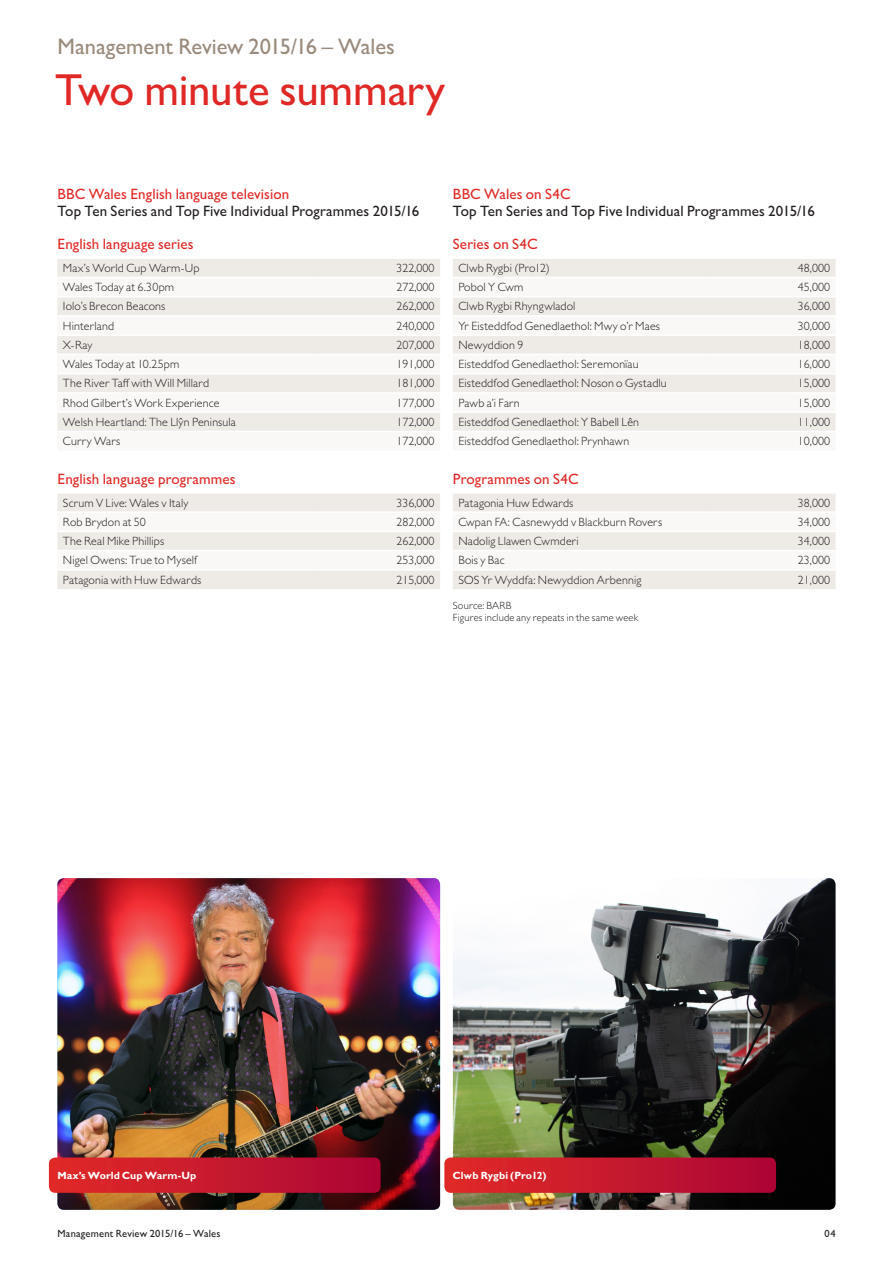
<style>
.page{position:relative;width:893px;height:1263px;background:#fff}
.page>*{position:absolute;margin:0;border:0;box-sizing:border-box;transform-origin:0 0}
.H02_B_Heading{font:500 45px "Gill Sans MT Pro";letter-spacing:-.01em;color:#e02926}
.t1{font:500 22.5px "Gill Sans MT Pro";color:#998b7d}
.F09_SUBHEAD_1{font:500 15px "Gill Sans MT Pro";letter-spacing:.01em;color:#e02926}
.F03_BODY_TEXT_half_l{font:500 15px "Gill Sans MT Pro";letter-spacing:.01em;color:#231f20}
.T01_Table_Text{font:300 12px "Gill Sans MT Pro";letter-spacing:.015em;color:#231f20}
.T04_Tab_Figs_REM{font:300 12px "Gill Sans MT Pro";color:#231f20}
.T51_E_Notes_Text_Lig{font:300 10.5px "Gill Sans MT Pro";letter-spacing:.015em;color:#231f20}
.F20_Captions{font:700 10.5px "Gill Sans MT Pro";letter-spacing:.01em;color:#fff}
.t2{font:500 10.5px "Gill Sans MT Pro";letter-spacing:.02em;color:#231f20}
</style>
<div class="page">
<div style="left:57px;top:259px;width:383px;height:18px;background:#eeebe7"></div>
<svg style="left:57px;top:297px;width:383px;height:134px;fill:#eeebe7"></svg>
<hr style="left:57px;top:315px;width:256px;height:2px;background:#fff">
<hr style="left:313px;top:315px;width:127px;height:2px;background:#fff">
<hr style="left:57px;top:334px;width:256px;height:2px;background:#fff">
<hr style="left:313px;top:334px;width:127px;height:2px;background:#fff">
<hr style="left:57px;top:354px;width:256px;height:1px;background:#fff">
<hr style="left:313px;top:354px;width:127px;height:1px;background:#fff">
<hr style="left:57px;top:373px;width:256px;height:1px;background:#fff">
<hr style="left:313px;top:373px;width:127px;height:1px;background:#fff">
<hr style="left:57px;top:392px;width:256px;height:2px;background:#fff">
<hr style="left:313px;top:392px;width:127px;height:2px;background:#fff">
<hr style="left:57px;top:411px;width:256px;height:2px;background:#fff">
<hr style="left:313px;top:411px;width:127px;height:2px;background:#fff">
<svg style="left:57px;top:494px;width:383px;height:95px"></svg>
<hr style="left:57px;top:511px;width:256px;height:2px;background:#fff">
<hr style="left:313px;top:511px;width:127px;height:2px;background:#fff">
<hr style="left:57px;top:531px;width:256px;height:1px;background:#fff">
<hr style="left:313px;top:531px;width:127px;height:1px;background:#fff">
<hr style="left:57px;top:550px;width:256px;height:1px;background:#fff">
<hr style="left:313px;top:550px;width:127px;height:1px;background:#fff">
<hr style="left:57px;top:569px;width:256px;height:2px;background:#fff">
<hr style="left:313px;top:569px;width:127px;height:2px;background:#fff">
<div style="left:453px;top:259px;width:383px;height:18px;background:#eeebe7"></div>
<svg style="left:453px;top:297px;width:383px;height:134px;fill:#eeebe7"></svg>
<hr style="left:453px;top:315px;width:255px;height:2px;background:#fff">
<hr style="left:708px;top:315px;width:128px;height:2px;background:#fff">
<hr style="left:453px;top:334px;width:255px;height:2px;background:#fff">
<hr style="left:708px;top:334px;width:128px;height:2px;background:#fff">
<hr style="left:453px;top:354px;width:255px;height:1px;background:#fff">
<hr style="left:708px;top:354px;width:128px;height:1px;background:#fff">
<hr style="left:453px;top:373px;width:255px;height:1px;background:#fff">
<hr style="left:708px;top:373px;width:128px;height:1px;background:#fff">
<hr style="left:453px;top:392px;width:255px;height:2px;background:#fff">
<hr style="left:708px;top:392px;width:128px;height:2px;background:#fff">
<hr style="left:453px;top:411px;width:255px;height:2px;background:#fff">
<hr style="left:708px;top:411px;width:128px;height:2px;background:#fff">
<svg style="left:453px;top:494px;width:383px;height:95px"></svg>
<hr style="left:453px;top:511px;width:255px;height:2px;background:#fff">
<hr style="left:708px;top:511px;width:128px;height:2px;background:#fff">
<hr style="left:453px;top:531px;width:255px;height:1px;background:#fff">
<hr style="left:708px;top:531px;width:128px;height:1px;background:#fff">
<hr style="left:453px;top:550px;width:255px;height:1px;background:#fff">
<hr style="left:708px;top:550px;width:128px;height:1px;background:#fff">
<hr style="left:453px;top:569px;width:255px;height:2px;background:#fff">
<hr style="left:708px;top:569px;width:128px;height:2px;background:#fff">
<img style="left:57px;top:878px;width:383px;height:332px">
<img style="left:453px;top:878px;width:383px;height:332px">
<svg style="left:49px;top:1157px;width:332px;height:36px;background:#c4192d"></svg>
<svg style="left:444px;top:1157px;width:332px;height:36px;background:#c31a2e"></svg>
<h2 class="t1" style="left:57px;top:33px;width:339px">Management Review 2015/16 – Wales</h2>
<p class="H02_B_Heading" style="left:55px;top:63px;width:391px">Two minute summary</p>
<p class="F09_SUBHEAD_1" style="left:57px;top:185px;width:233px">BBC Wales English language television</p>
<p class="F03_BODY_TEXT_half_l" style="left:57px;top:202px;width:363px">Top Ten Series and Top Five Individual Programmes 2015/16</p>
<p class="F09_SUBHEAD_1" style="left:57px;top:235px;width:138px">English language series</p>
<p class="T01_Table_Text" style="left:63px;top:261px;width:138px">Max’s World Cup Warm-Up</p>
<p class="T04_Tab_Figs_REM" style="left:396px;top:261px;width:40px">322,000</p>
<p class="T01_Table_Text" style="left:63px;top:280px;width:113px">Wales Today at 6.30pm</p>
<p class="T04_Tab_Figs_REM" style="left:396px;top:280px;width:40px">272,000</p>
<p class="T01_Table_Text" style="left:63px;top:299px;width:104px">Iolo’s Brecon Beacons</p>
<p class="T04_Tab_Figs_REM" style="left:396px;top:299px;width:40px">262,000</p>
<p class="T01_Table_Text" style="left:63px;top:318px;width:53px">Hinterland</p>
<p class="T04_Tab_Figs_REM" style="left:396px;top:318px;width:40px">240,000</p>
<p class="T01_Table_Text" style="left:63px;top:338px;width:31px">X-Ray</p>
<p class="T04_Tab_Figs_REM" style="left:396px;top:338px;width:40px">207,000</p>
<p class="T01_Table_Text" style="left:63px;top:357px;width:118px">Wales Today at 10.25pm</p>
<p class="T04_Tab_Figs_REM" style="left:396px;top:357px;width:40px">191,000</p>
<p class="T01_Table_Text" style="left:63px;top:376px;width:148px">The River Taff with Will Millard</p>
<p class="T04_Tab_Figs_REM" style="left:396px;top:376px;width:40px">181,000</p>
<p class="T01_Table_Text" style="left:63px;top:395px;width:158px">Rhod Gilbert’s Work Experience</p>
<p class="T04_Tab_Figs_REM" style="left:396px;top:395px;width:40px">177,000</p>
<p class="T01_Table_Text" style="left:63px;top:415px;width:174px">Welsh Heartland: The Llŷn Peninsula</p>
<p class="T04_Tab_Figs_REM" style="left:396px;top:415px;width:40px">172,000</p>
<p class="T01_Table_Text" style="left:63px;top:434px;width:59px">Curry Wars</p>
<p class="T04_Tab_Figs_REM" style="left:396px;top:434px;width:40px">172,000</p>
<p class="F09_SUBHEAD_1" style="left:57px;top:470px;width:180px">English language programmes</p>
<p class="T01_Table_Text" style="left:63px;top:495px;width:127px">Scrum V Live: Wales v Italy</p>
<p class="T04_Tab_Figs_REM" style="left:396px;top:495px;width:40px">336,000</p>
<p class="T01_Table_Text" style="left:63px;top:515px;width:85px">Rob Brydon at 50</p>
<p class="T04_Tab_Figs_REM" style="left:396px;top:515px;width:40px">282,000</p>
<p class="T01_Table_Text" style="left:63px;top:534px;width:103px">The Real Mike Phillips</p>
<p class="T04_Tab_Figs_REM" style="left:396px;top:534px;width:40px">262,000</p>
<p class="T01_Table_Text" style="left:63px;top:553px;width:136px">Nigel Owens: True to Myself</p>
<p class="T04_Tab_Figs_REM" style="left:396px;top:553px;width:40px">253,000</p>
<p class="T01_Table_Text" style="left:63px;top:572px;width:140px">Patagonia with Huw Edwards</p>
<p class="T04_Tab_Figs_REM" style="left:396px;top:572px;width:40px">215,000</p>
<p class="F09_SUBHEAD_1" style="left:453px;top:185px;width:119px">BBC Wales on S4C</p>
<p class="F03_BODY_TEXT_half_l" style="left:453px;top:202px;width:363px">Top Ten Series and Top Five Individual Programmes 2015/16</p>
<p class="F09_SUBHEAD_1" style="left:453px;top:235px;width:87px">Series on S4C</p>
<p class="T01_Table_Text" style="left:458px;top:261px;width:93px">Clwb Rygbi (Pro12)</p>
<p class="T04_Tab_Figs_REM" style="left:798px;top:261px;width:34px">48,000</p>
<p class="T01_Table_Text" style="left:458px;top:280px;width:67px">Pobol Y Cwm</p>
<p class="T04_Tab_Figs_REM" style="left:798px;top:280px;width:34px">45,000</p>
<p class="T01_Table_Text" style="left:458px;top:299px;width:119px">Clwb Rygbi Rhyngwladol</p>
<p class="T04_Tab_Figs_REM" style="left:798px;top:299px;width:34px">36,000</p>
<p class="T01_Table_Text" style="left:458px;top:318px;width:203px">Yr Eisteddfod Genedlaethol: Mwy o’r Maes</p>
<p class="T04_Tab_Figs_REM" style="left:798px;top:318px;width:34px">30,000</p>
<p class="T01_Table_Text" style="left:458px;top:338px;width:66px">Newyddion 9</p>
<p class="T04_Tab_Figs_REM" style="left:798px;top:338px;width:34px">18,000</p>
<p class="T01_Table_Text" style="left:458px;top:357px;width:182px">Eisteddfod Genedlaethol: Seremonïau</p>
<p class="T04_Tab_Figs_REM" style="left:798px;top:357px;width:34px">16,000</p>
<p class="T01_Table_Text" style="left:458px;top:376px;width:210px">Eisteddfod Genedlaethol: Noson o Gystadlu</p>
<p class="T04_Tab_Figs_REM" style="left:798px;top:376px;width:34px">15,000</p>
<p class="T01_Table_Text" style="left:458px;top:395px;width:63px">Pawb a’i Farn</p>
<p class="T04_Tab_Figs_REM" style="left:798px;top:395px;width:34px">15,000</p>
<p class="T01_Table_Text" style="left:458px;top:415px;width:182px">Eisteddfod Genedlaethol: Y Babell Lên</p>
<p class="T04_Tab_Figs_REM" style="left:798px;top:415px;width:34px">11,000</p>
<p class="T01_Table_Text" style="left:458px;top:434px;width:172px">Eisteddfod Genedlaethol: Prynhawn</p>
<p class="T04_Tab_Figs_REM" style="left:798px;top:434px;width:34px">10,000</p>
<p class="F09_SUBHEAD_1" style="left:453px;top:470px;width:127px">Programmes on S4C</p>
<p class="T01_Table_Text" style="left:458px;top:495px;width:117px">Patagonia Huw Edwards</p>
<p class="T04_Tab_Figs_REM" style="left:798px;top:495px;width:34px">38,000</p>
<p class="T01_Table_Text" style="left:458px;top:515px;width:205px">Cwpan FA: Casnewydd v Blackburn Rovers</p>
<p class="T04_Tab_Figs_REM" style="left:798px;top:515px;width:34px">34,000</p>
<p class="T01_Table_Text" style="left:458px;top:534px;width:122px">Nadolig Llawen Cwmderi</p>
<p class="T04_Tab_Figs_REM" style="left:798px;top:534px;width:34px">34,000</p>
<p class="T01_Table_Text" style="left:458px;top:553px;width:48px">Bois y Bac</p>
<p class="T04_Tab_Figs_REM" style="left:798px;top:553px;width:34px">23,000</p>
<p class="T01_Table_Text" style="left:458px;top:572px;width:184px">SOS Yr Wyddfa: Newyddion Arbennig</p>
<p class="T04_Tab_Figs_REM" style="left:798px;top:572px;width:34px">21,000</p>
<p class="T51_E_Notes_Text_Lig" style="left:453px;top:599px;width:60px">Source: BARB</p>
<p class="T51_E_Notes_Text_Lig" style="left:453px;top:611px;width:187px">Figures include any repeats in the same week</p>
<p class="F20_Captions" style="left:57px;top:1169px;width:141px">Max’s World Cup Warm-Up</p>
<p class="F20_Captions" style="left:453px;top:1169px;width:95px">Clwb Rygbi (Pro12)</p>
<p class="t2" style="left:57px;top:1228px;width:165px">Management Review 2015/16 – Wales</p>
<p class="t2" style="left:825px;top:1228px;width:12px">04</p>
</div>
